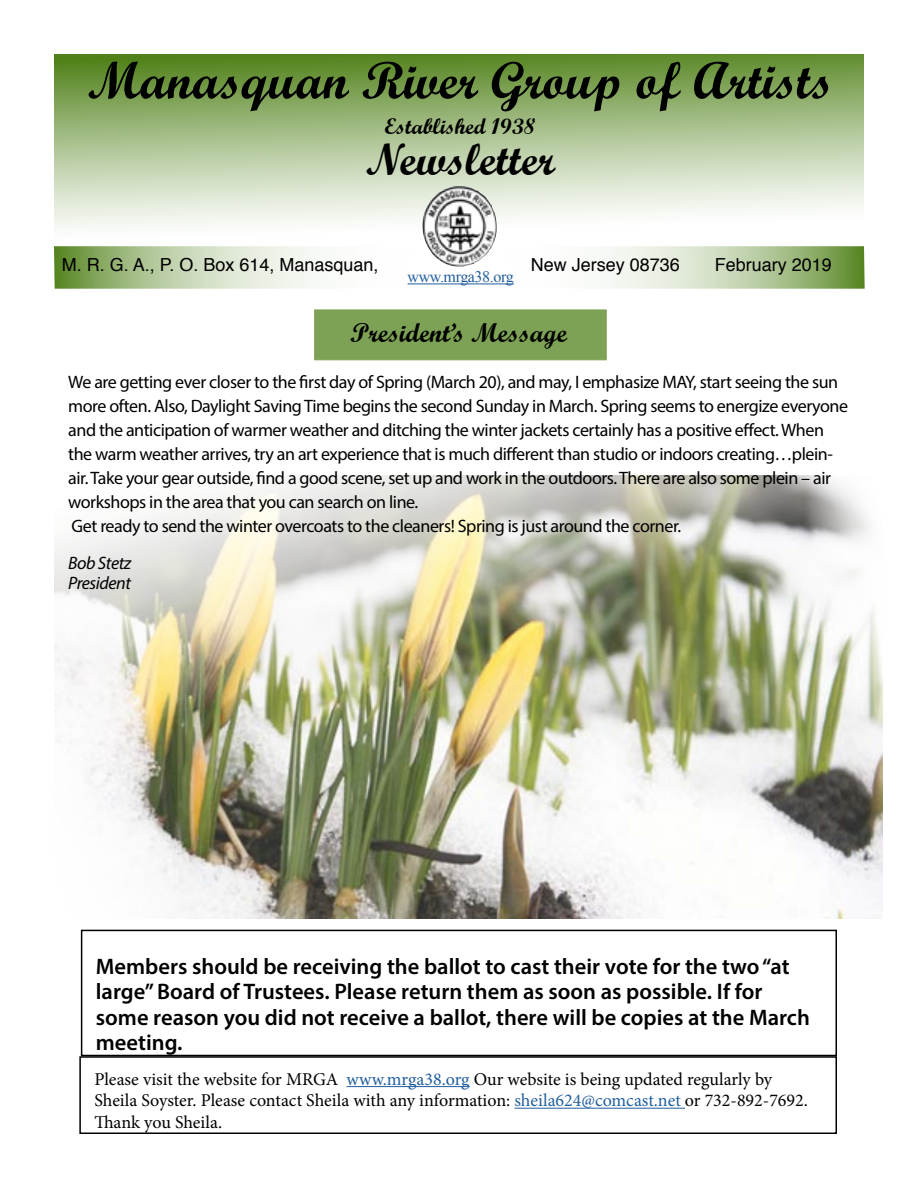
<style>
.page{position:relative;width:918px;height:1188px;background:#fff}
.page>*{position:absolute;margin:0;border:0;box-sizing:border-box;transform-origin:0 0}
.t1{font:52.5px "Wrexham Script";color:#000}
.t2{font:45px "Wrexham Script";color:#000}
.t3{font:27px "Wrexham Script";color:#000}
.t4{font:600 22.5px/25.5px "Myriad Pro";color:#000}
.t5{font:22.5px "Wrexham Script";color:#000}
.t6{font:18px/24px "Myriad Pro";letter-spacing:-.025em;color:#000}
.t7{font:18px/21.6px "Minion Pro";color:#000}
.t8{font:18px "Helvetica";color:#000}
.t9{font:italic 18px/19.5px "Myriad Pro";letter-spacing:-.025em;color:#000}
.t10{font:16.05px "Times New Roman";letter-spacing:-.025em;color:#215e9e}
.s1{font-size:46.5px}
.s2{color:#215e9e}
</style>
<div class="page">
<svg style="left:54px;top:54px;width:810px;height:174px;background:#adc493"></svg>
<div style="left:314px;top:310px;width:293px;height:50px;background:#7da255"></div>
<svg style="left:54px;top:246px;width:811px;height:43px"></svg>
<img style="left:421px;top:186px;width:76px;height:80px">
<hr style="left:347px;top:1086px;width:123px;height:1px;background:#215e9e">
<hr style="left:514px;top:1108px;width:171px;height:1px;background:#215e9e">
<div style="left:79px;top:1056px;width:758px;height:78px;border:2px solid #000"></div>
<hr style="left:408px;top:284px;width:106px;height:1px;background:#215e9e">
<img style="left:55px;top:475px;width:827px;height:443px">
<div style="left:81px;top:930px;width:756px;height:126px;border:2px solid #000"></div>
<h1 class="t1" style="left:88px;top:48px;width:747px">Manasquan River Group of Artists</h1>
<p class="t5" style="left:385px;top:113px;width:153px">Established 1938</p>
<h2 class="t2" style="left:365px;top:132px;width:192px">Newslette<span class="s1">r</span></h2>
<p class="t8" style="left:62px;top:250px;width:318px">M. R. G. A., P. O. Box 614, Manasquan,</p>
<p class="t8" style="left:531px;top:250px;width:151px">New Jersey 08736</p>
<p class="t8" style="left:715px;top:250px;width:119px">February 2019</p>
<p class="t10" style="left:408px;top:266px;width:108px">www.mrga38.org</p>
<h3 class="t3" style="left:350px;top:316px;width:218px">President’s Message</h3>
<p class="t6" style="left:68px;top:370px;width:781px">We are getting ever closer to the first day of Spring (March 20), and may, I emphasize MAY, start seeing the sun more often. Also, Daylight Saving Time begins the second Sunday in March. Spring seems to energize everyone and the anticipation of warmer weather and ditching the winter jackets certainly has a positive effect. When the warm weather arrives, try an art experience that is much different than studio or indoors creating…plein&shy;air. Take your gear outside, find a good scene, set up and work in the outdoors. There are also some plein – air workshops in the area that you can search on line.<br>Get ready to send the winter overcoats to the cleaners! Spring is just around the corner.</p>
<p class="t9" style="left:68px;top:553px;width:65px">Bob Stetz<br>President</p>
<p class="t4" style="left:96px;top:953px;width:716px">Members should be receiving the ballot to cast their vote for the two “at large” Board of Trustees. Please return them as soon as possible. If for some reason you did not receive a ballot, there will be copies at the March meeting.</p>
<p class="t7" style="left:94px;top:1068px;width:715px">Please visit the website for MRGA <span class="s2">www.mrga38.org</span> Our website is being updated regularly by<br>Sheila Soyster. Please contact Sheila with any information: <span class="s2">sheila624@comcast.net</span> or 732-892-7692.<br>Thank you Sheila.</p>
</div>
